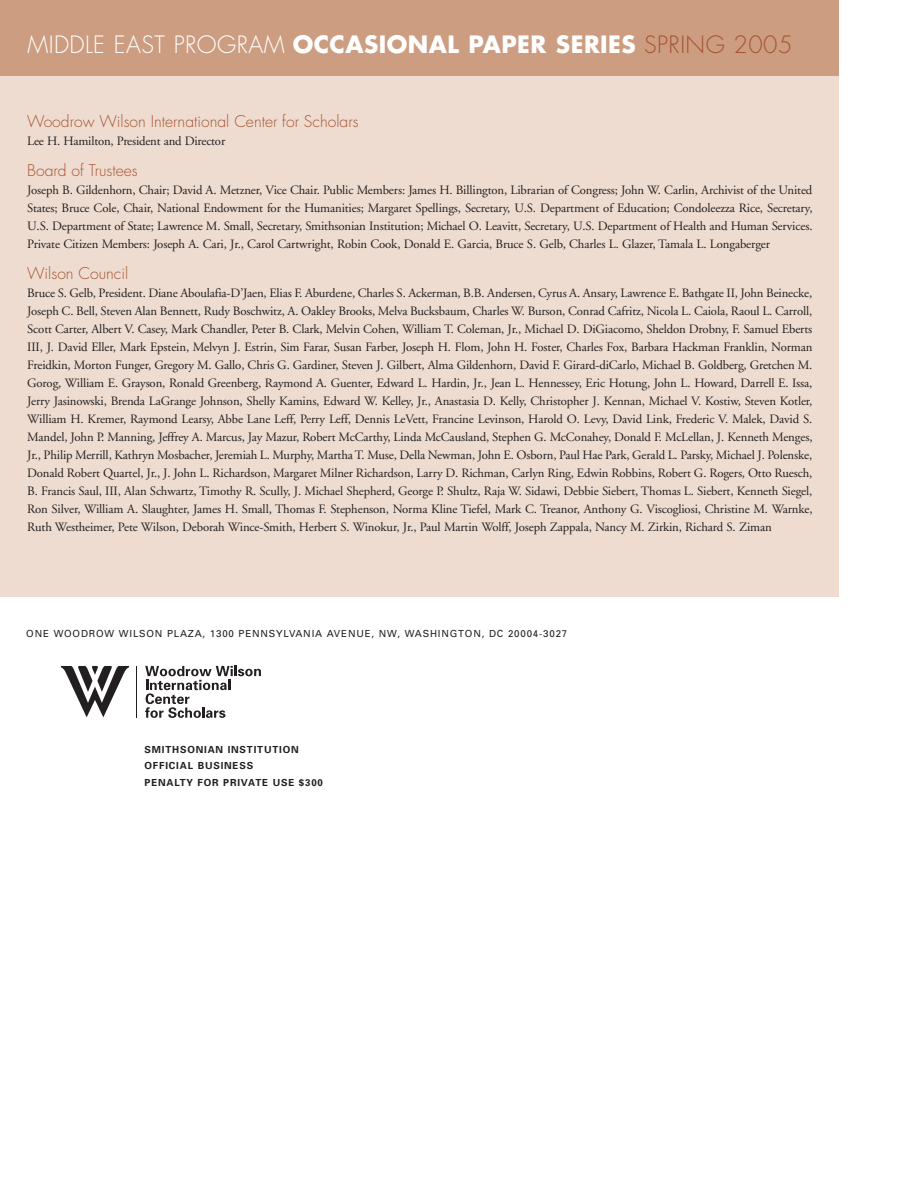
<style>
.page{position:relative;width:918px;height:1188px;background:#fff}
.page>*{position:absolute;margin:0;border:0;box-sizing:border-box;transform-origin:0 0}
.t1{font:700 23.25px "Futura";letter-spacing:.02em;color:#fff}
.t2{font:300 15.75px "Futura";color:#a75433}
.t3{font:12.75px/18px "Adobe Garamond";letter-spacing:-.01em;color:#231f20;text-align:justify}
.t4{font:9.75px "Univers";letter-spacing:.085em;color:#231f20}
.t5{font:700 9.75px/16.5px "Univers";letter-spacing:.085em;color:#231f20}
.s1{font-weight:300}
.s2{font-weight:300;color:#a75433}
</style>
<div class="page">
<div style="left:0;top:0;width:839px;height:76px;background:#cc9d80"></div>
<div style="left:0;top:76px;width:839px;height:521px;background:#eedcd0"></div>
<svg style="left:145px;top:666px;width:116px;height:52px"></svg>
<hr style="left:136px;top:666px;width:1px;height:52px;background:#231f20">
<svg style="left:61px;top:666px;width:68px;height:51px"></svg>
<h1 class="t1" style="left:27px;top:34px;width:767px"><span class="s1">MIDDLE EAST PROGRAM</span> OCCASIONAL PAPER SERIES <span class="s2">SPRING 2005</span></h1>
<p class="t2" style="left:27px;top:114px;width:333px">Woodrow Wilson International Center for Scholars</p>
<p class="t3" style="left:27px;top:133px;width:200px">Lee H. Hamilton, President and Director</p>
<p class="t2" style="left:27px;top:163px;width:112px">Board of Trustees</p>
<p class="t3" style="left:27px;top:182px;width:787px">Joseph B. Gildenhorn, Chair; David A. Metzner, Vice Chair. Public Members: James H. Billington, Librarian of Congress; John W. Carlin, Archivist of the United States; Bruce Cole, Chair, National Endowment for the Humanities; Margaret Spellings, Secretary, U.S. Department of Education; Condoleezza Rice, Secretary, U.S. Department of State; Lawrence M. Small, Secretary, Smithsonian Institution; Michael O. Leavitt, Secretary, U.S. Department of Health and Human Services.<br>Private Citizen Members: Joseph A. Cari, Jr., Carol Cartwright, Robin Cook, Donald E. Garcia, Bruce S. Gelb, Charles L. Glazer, Tamala L. Longaberger</p>
<p class="t2" style="left:27px;top:266px;width:103px">Wilson Council</p>
<p class="t3" style="left:27px;top:285px;width:787px">Bruce S. Gelb, President. Diane Aboulafia-D’Jaen, Elias F. Aburdene, Charles S. Ackerman, B.B. Andersen, Cyrus A. Ansary, Lawrence E. Bathgate II, John Beinecke, Joseph C. Bell, Steven Alan Bennett, Rudy Boschwitz, A. Oakley Brooks, Melva Bucksbaum, Charles W. Burson, Conrad Cafritz, Nicola L. Caiola, Raoul L. Carroll, Scott Carter, Albert V. Casey, Mark Chandler, Peter B. Clark, Melvin Cohen, William T. Coleman, Jr., Michael D. DiGiacomo, Sheldon Drobny, F. Samuel Eberts III, J. David Eller, Mark Epstein, Melvyn J. Estrin, Sim Farar, Susan Farber, Joseph H. Flom, John H. Foster, Charles Fox, Barbara Hackman Franklin, Norman Freidkin, Morton Funger, Gregory M. Gallo, Chris G. Gardiner, Steven J. Gilbert, Alma Gildenhorn, David F. Girard-diCarlo, Michael B. Goldberg, Gretchen M.<br>Gorog, William E. Grayson, Ronald Greenberg, Raymond A. Guenter, Edward L. Hardin, Jr., Jean L. Hennessey, Eric Hotung, John L. Howard, Darrell E. Issa, Jerry Jasinowski, Brenda LaGrange Johnson, Shelly Kamins, Edward W. Kelley, Jr., Anastasia D. Kelly, Christopher J. Kennan, Michael V. Kostiw, Steven Kotler, William H. Kremer, Raymond Learsy, Abbe Lane Leff, Perry Leff, Dennis LeVett, Francine Levinson, Harold O. Levy, David Link, Frederic V. Malek, David S.<br>Mandel, John P. Manning, Jeffrey A. Marcus, Jay Mazur, Robert McCarthy, Linda McCausland, Stephen G. McConahey, Donald F. McLellan, J. Kenneth Menges, Jr., Philip Merrill, Kathryn Mosbacher, Jeremiah L. Murphy, Martha T. Muse, Della Newman, John E. Osborn, Paul Hae Park, Gerald L. Parsky, Michael J. Polenske, Donald Robert Quartel, Jr., J. John L. Richardson, Margaret Milner Richardson, Larry D. Richman, Carlyn Ring, Edwin Robbins, Robert G. Rogers, Otto Ruesch, B. Francis Saul, III, Alan Schwartz, Timothy R. Scully, J. Michael Shepherd, George P. Shultz, Raja W. Sidawi, Debbie Siebert, Thomas L. Siebert, Kenneth Siegel, Ron Silver, William A. Slaughter, James H. Small, Thomas F. Stephenson, Norma Kline Tiefel, Mark C. Treanor, Anthony G. Viscogliosi, Christine M. Warnke, Ruth Westheimer, Pete Wilson, Deborah Wince-Smith, Herbert S. Winokur, Jr., Paul Martin Wolff, Joseph Zappala, Nancy M. Zirkin, Richard S. Ziman</p>
<p class="t4" style="left:26px;top:630px;width:543px">ONE WOODROW WILSON PLAZA, 1300 PENNSYLVANIA AVENUE, NW, WASHINGTON, DC 20004-3027</p>
<p class="t5" style="left:145px;top:742px;width:180px">SMITHSONIAN INSTITUTION<br>OFFICIAL BUSINESS<br>PENALTY FOR PRIVATE USE $300</p>
</div>
